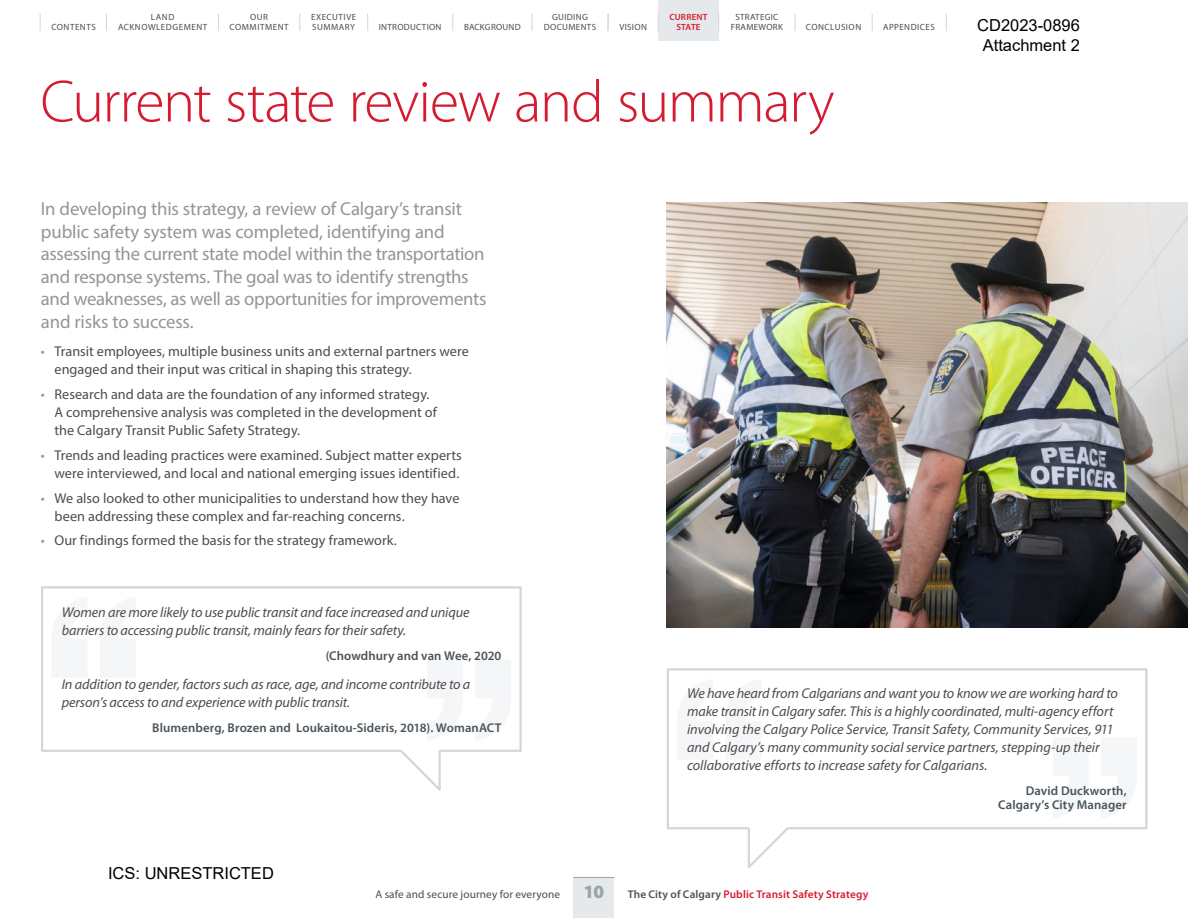
<style>
.page{position:relative;width:1188px;height:918px;background:#fff}
.page>*{position:absolute;margin:0;border:0;box-sizing:border-box;transform-origin:0 0}
.t1{font:300 60px "Myriad Pro";letter-spacing:-.025em;color:#d51b32}
.t2{font:18.75px/22.5px "Myriad Pro";letter-spacing:-.015em;color:#939598}
.t3{font:16.5px/19.8px "Arial";color:#000;text-align:center}
.t4{font:italic 14.25px/18px "Myriad Pro";letter-spacing:-.01em;color:#4d4d4f}
.t5{font:14.25px/18px "Myriad Pro";color:#4d4d4f}
.t6{font:600 12.75px/14.2px "Myriad Pro";letter-spacing:.01em;color:#48535b;text-align:right}
.t7{font:11.25px "Myriad Pro";letter-spacing:.01em;color:#4d4d4f}
.t8{font:9px/9.8px "Myriad Pro";letter-spacing:.045em;color:#4d4d4f;text-align:center}
.t9{font:600 9px/9.8px "Myriad Pro";letter-spacing:.02em;color:#d51b32;text-align:center}
.t10{font:9px "Myriad Pro";letter-spacing:.025em;color:#4d4d4f}
.s1{color:#939598}
.s2{font-weight:900;font-size:18.75px;color:#99a4ab}
.s3{font-weight:600;color:#48535b}
.s4{font-weight:600;color:#d51b32}
</style>
<div class="page">
<img style="left:667px;top:202px;width:521px;height:426px">
<svg style="left:666px;top:668px;width:482px;height:200px"></svg>
<svg style="left:677px;top:679px;width:84px;height:81px"></svg>
<svg style="left:1053px;top:737px;width:85px;height:81px"></svg>
<div style="left:658px;top:0;width:61px;height:40px;background:#e5e9ec"></div>
<svg style="left:218px;top:14px;width:1px;height:17px"></svg>
<svg style="left:299px;top:14px;width:1px;height:17px"></svg>
<svg style="left:367px;top:14px;width:1px;height:17px"></svg>
<svg style="left:452px;top:14px;width:1px;height:17px"></svg>
<svg style="left:532px;top:14px;width:1px;height:17px"></svg>
<svg style="left:106px;top:14px;width:1px;height:17px"></svg>
<svg style="left:608px;top:14px;width:1px;height:17px"></svg>
<svg style="left:658px;top:14px;width:1px;height:17px"></svg>
<svg style="left:718px;top:14px;width:1px;height:17px"></svg>
<svg style="left:795px;top:14px;width:1px;height:17px"></svg>
<svg style="left:872px;top:14px;width:1px;height:17px"></svg>
<svg style="left:946px;top:14px;width:1px;height:17px"></svg>
<svg style="left:40px;top:14px;width:1px;height:17px"></svg>
<svg style="left:41px;top:586px;width:481px;height:205px"></svg>
<svg style="left:51px;top:597px;width:85px;height:81px"></svg>
<svg style="left:427px;top:660px;width:85px;height:81px"></svg>
<div style="left:574px;top:878px;width:40px;height:40px;background:#e5e9ec"></div>
<hr style="left:574px;top:877px;width:40px;height:1px;background:#99a4ab">
<p class="t8" style="left:230px;top:12px;width:61px">OUR<br>COMMITMENT</p>
<p class="t8" style="left:544px;top:12px;width:54px">GUIDING<br>DOCUMENTS</p>
<p class="t8" style="left:619px;top:22px;width:29px">VISION</p>
<p class="t9" style="left:669px;top:12px;width:40px">CURRENT<br>STATE</p>
<p class="t8" style="left:731px;top:12px;width:54px">STRATEGIC<br>FRAMEWORK</p>
<p class="t8" style="left:806px;top:22px;width:57px">CONCLUSION</p>
<p class="t8" style="left:883px;top:22px;width:53px">APPENDICES</p>
<p class="t8" style="left:311px;top:12px;width:47px;text-align:left">EXECUTIVE<br>SUMMARY</p>
<p class="t8" style="left:151px;top:12px;width:25px">LAND</p>
<p class="t8" style="left:51px;top:22px;width:46px">CONTENTS</p>
<p class="t8" style="left:118px;top:22px;width:91px">ACKNOWLEDGEMENT</p>
<p class="t10" style="left:464px;top:21px;width:58px">BACKGROUND</p>
<p class="t8" style="left:379px;top:22px;width:64px">INTRODUCTION</p>
<p class="t3" style="left:977px;top:15px;width:104px">CD2023-0896<br>Attachment 2</p>
<h1 class="t1" style="left:40px;top:65px;width:796px">Current state review and summary</h1>
<p class="t2" style="left:41px;top:197px;width:447px">In developing this strategy, a review of Calgary’s transit public safety system was completed, identifying and assessing the current state model within the transportation and response systems. The goal was to identify strengths and weaknesses, as well as opportunities for improvements and risks to success.</p>
<p class="t5" style="left:54px;top:342px;width:416px;text-indent:-13px"><span class="s1">•</span> Transit employees, multiple business units and external partners were engaged and their input was critical in shaping this strategy.</p>
<p class="t5" style="left:54px;top:385px;width:384px;text-indent:-13px"><span class="s1">•</span> Research and data are the foundation of any informed strategy.<br>A comprehensive analysis was completed in the development of the Calgary Transit Public Safety Strategy.</p>
<p class="t5" style="left:41px;top:446px;width:422px;text-align:right"><span class="s1">•</span> Trends and leading practices were examined. Subject matter experts were interviewed, and local and national emerging issues identified.</p>
<p class="t5" style="left:54px;top:489px;width:407px;text-indent:-13px"><span class="s1">•</span> We also looked to other municipalities to understand how they have been addressing these complex and far-reaching concerns.</p>
<p class="t5" style="left:41px;top:531px;width:357px"><span class="s1">•</span> Our findings formed the basis for the strategy framework.</p>
<p class="t4" style="left:62px;top:603px;width:409px">Women are more likely to use public transit and face increased and unique barriers to accessing public transit, mainly fears for their safety.</p>
<p class="t6" style="left:326px;top:648px;width:177px">(Chowdhury and van Wee, 2020</p>
<p class="t4" style="left:62px;top:675px;width:410px">In addition to gender, factors such as race, age, and income contribute to a person’s access to and experience with public transit.</p>
<p class="t6" style="left:152px;top:720px;width:351px">Blumenberg, Brozen and Loukaitou-Sideris, 2018). WomanACT</p>
<p class="t3" style="left:108px;top:863px;width:167px">ICS: UNRESTRICTED</p>
<p class="t4" style="left:687px;top:684px;width:432px">We have heard from Calgarians and want you to know we are working hard to make transit in Calgary safer. This is a highly coordinated, multi-agency effort involving the Calgary Police Service, Transit Safety, Community Services, 911 and Calgary’s many community social service partners, stepping-up their collaborative efforts to increase safety for Calgarians.</p>
<p class="t6" style="left:998px;top:783px;width:130px">David Duckworth,<br>Calgary’s City Manager</p>
<p class="t7" style="left:375px;top:887px;width:494px">A safe and secure journey for everyone <span class="s2">10</span> <span class="s3">The City of Calgary</span> <span class="s4">Public Transit Safety Strategy</span></p>
</div>
